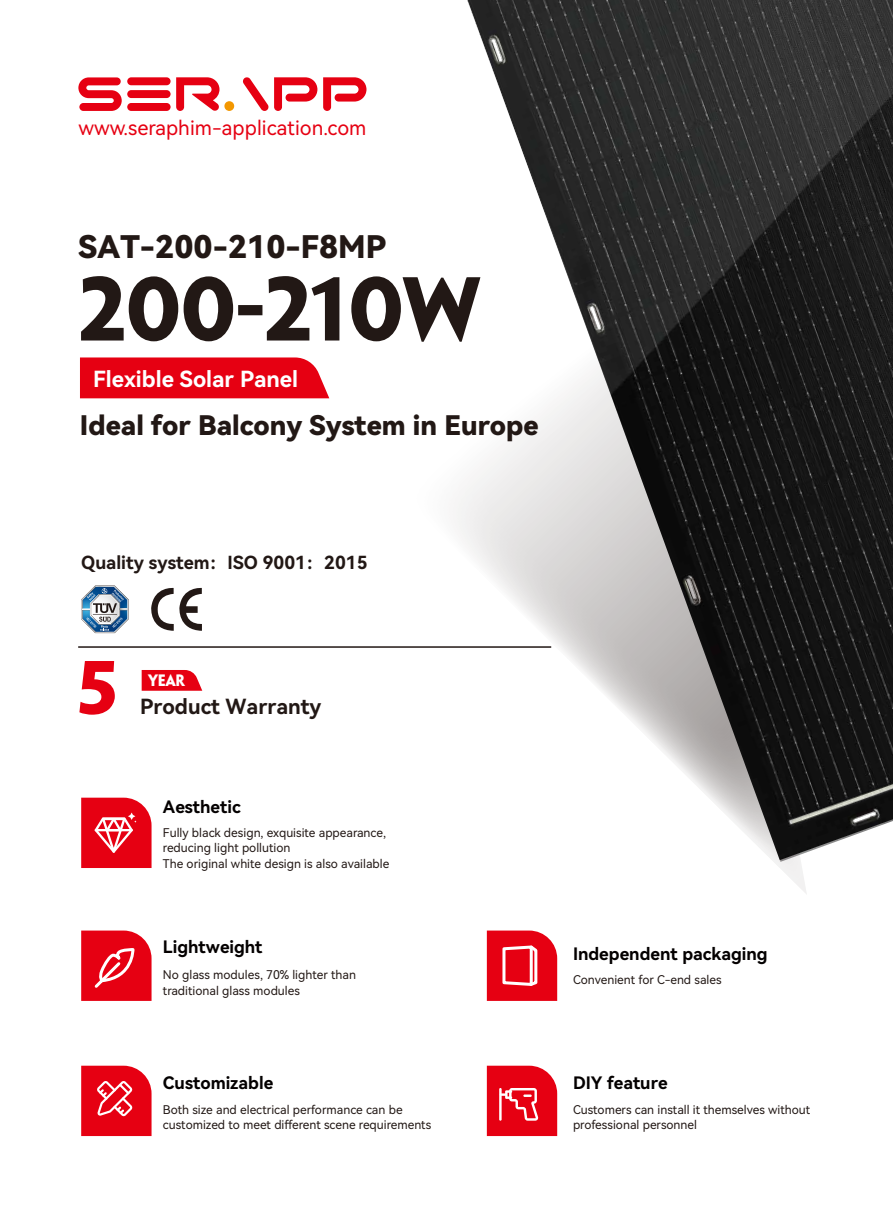
<style>
.page{position:relative;width:893px;height:1212px;background:#fff}
.page>*{position:absolute;margin:0;border:0;box-sizing:border-box;transform-origin:0 0}
.t1{font:700 81.15px "Penumbra Sans Std";color:#221815}
.t2{font:700 68.1px "Penumbra Sans Std";color:#e60012}
.t3{font:31.2px "Harmony OS Sans SC Black";color:#221815}
.t4{font:27px "Harmony OS Sans SC Black";color:#221815}
.t5{font:22.2px "Harmony OS Sans SC Bold";color:#fff}
.t6{font:20.85px "Harmony OS Sans SC Bold";color:#221815}
.t7{font:20.1px "Harmony OS Sans SC";color:#e60012}
.t8{font:18px "Harmony OS Sans SC Bold";color:#221815}
.t9{font:17.25px "Harmony OS Sans SC Bold";color:#040000}
.t10{font:700 14.85px "Penumbra Sans Std";color:#fff}
.t11{font:12px/15.5px "Harmony OS Sans SC";color:#221815}
</style>
<div class="page">
<img style="left:467px;top:0;width:426px;height:862px">
<svg style="left:78px;top:77px;width:44px;height:34px"></svg>
<div style="left:127px;top:77px;width:44px;height:8px;background:#e60012;border-radius:4px"></div>
<div style="left:127px;top:90px;width:44px;height:8px;background:#e60012;border-radius:4px"></div>
<div style="left:127px;top:103px;width:44px;height:8px;background:#e60012;border-radius:4px"></div>
<svg style="left:323px;top:77px;width:43px;height:34px"></svg>
<svg style="left:243px;top:77px;width:74px;height:34px"></svg>
<svg style="left:176px;top:77px;width:58px;height:34px"></svg>
<div style="left:80px;top:357px;width:249px;height:41px;background:#e60012"></div>
<hr style="left:78px;top:646px;width:473px;height:2px;background:#221815">
<svg style="left:151px;top:587px;width:51px;height:44px"></svg>
<svg style="left:81px;top:586px;width:48px;height:47px"></svg>
<svg style="left:142px;top:670px;width:60px;height:21px"></svg>
<svg style="left:81px;top:930px;width:71px;height:71px;background:#e92131"></svg>
<svg style="left:81px;top:1066px;width:71px;height:70px;background:#e91f2f"></svg>
<svg style="left:487px;top:1066px;width:70px;height:70px;background:#e81929"></svg>
<hr style="left:499px;top:1088px;width:3px;height:33px;background:#fff">
<svg style="left:487px;top:930px;width:70px;height:71px;background:#e92433"></svg>
<svg style="left:81px;top:798px;width:71px;height:70px;background:#e92534"></svg>
<h3 class="t7" style="left:78px;top:113px;width:290px">www.seraphim-application.com</h3>
<h3 class="t3" style="left:78px;top:225px;width:309px">SAT-200-210-F8MP</h3>
<h1 class="t1" style="left:79px;top:258px;width:402px">200-210W</h1>
<h3 class="t5" style="left:93px;top:364px;width:207px">Flexible Solar Panel</h3>
<h3 class="t4" style="left:80px;top:406px;width:460px">Ideal for Balcony System in Europe</h3>
<h3 class="t8" style="left:81px;top:550px;width:288px">Quality system：ISO 9001：2015</h3>
<h2 class="t2" style="left:78px;top:645px;width:41px">5</h2>
<p class="t10" style="left:148px;top:671px;width:38px">YEAR</p>
<h3 class="t6" style="left:140px;top:692px;width:183px">Product Warranty</h3>
<h3 class="t9" style="left:163px;top:795px;width:79px">Aesthetic</h3>
<p class="t11" style="left:163px;top:824px;width:228px">Fully black design, exquisite appearance, reducing light pollution<br>The original white design is also available</p>
<h3 class="t9" style="left:163px;top:934px;width:101px">Lightweight</h3>
<p class="t11" style="left:163px;top:967px;width:195px">No glass modules, 70% lighter than traditional glass modules</p>
<h3 class="t9" style="left:163px;top:1071px;width:112px">Customizable</h3>
<p class="t11" style="left:163px;top:1101px;width:270px">Both size and electrical performance can be customized to meet different scene requirements</p>
<h3 class="t9" style="left:573px;top:942px;width:196px">Independent packaging</h3>
<p class="t11" style="left:573px;top:971px;width:150px">Convenient for C-end sales</p>
<h3 class="t9" style="left:573px;top:1071px;width:96px">DIY feature</h3>
<p class="t11" style="left:573px;top:1101px;width:239px">Customers can install it themselves without professional personnel</p>
</div>
